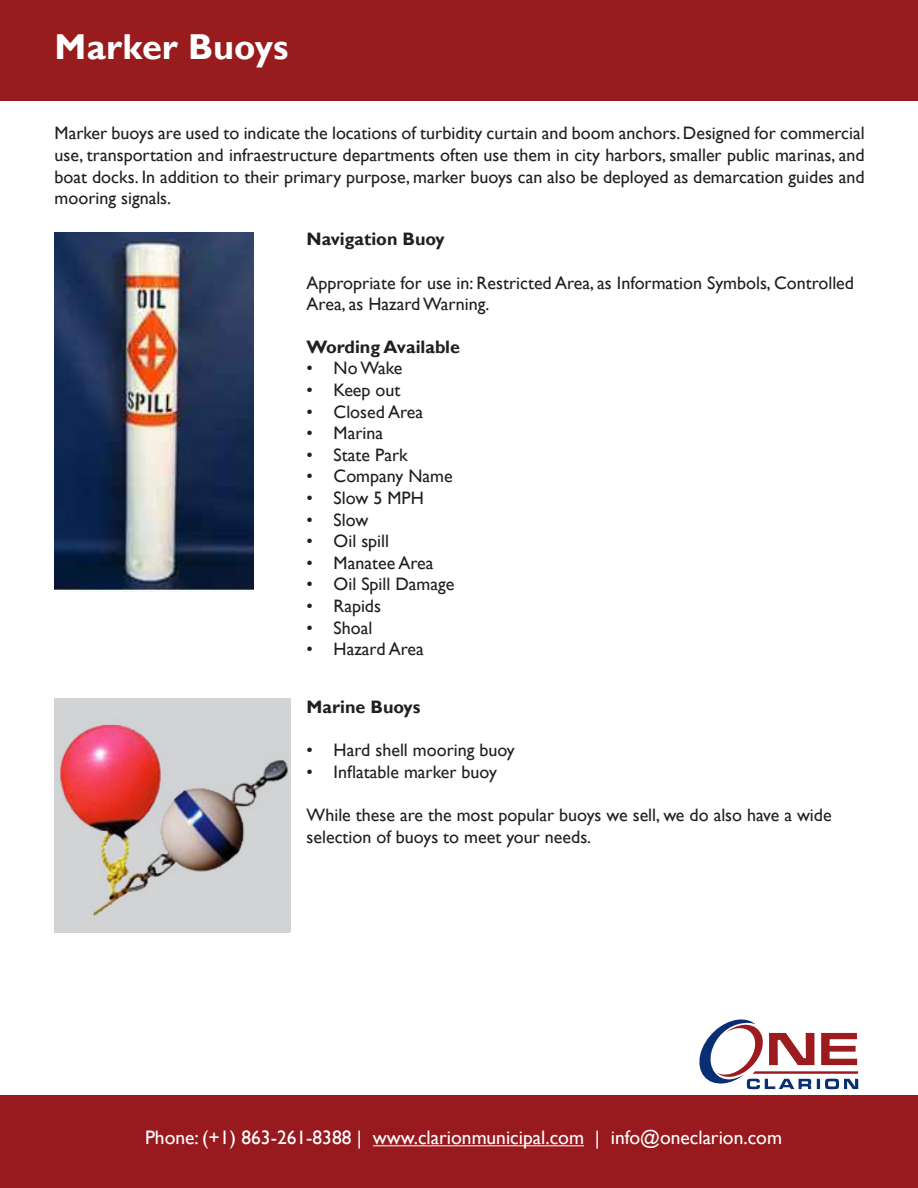
<style>
.page{position:relative;width:918px;height:1188px;background:#fff}
.page>*{position:absolute;margin:0;border:0;box-sizing:border-box;transform-origin:0 0}
.t1{font:700 36px "Gill Sans";color:#fff}
.t2{font:19.5px "Gill Sans";color:#fff}
.t3{font:18px/21.6px "Gill Sans";color:#231f20}
.t4{font:700 18px "Gill Sans";color:#231f20}
</style>
<div class="page">
<div style="left:0;top:0;width:918px;height:101px;background:#981b1e"></div>
<div style="left:0;top:1095px;width:918px;height:93px;background:#981a1e"></div>
<hr style="left:373px;top:1145px;width:211px;height:1px;background:#fff">
<svg style="left:699px;top:1019px;width:159px;height:70px"></svg>
<img style="left:55px;top:233px;width:199px;height:358px">
<img style="left:55px;top:699px;width:235px;height:233px">
<p class="t1" style="left:55px;top:25px;width:235px">Marker Buoys</p>
<p class="t3" style="left:55px;top:123px;width:812px;text-align:justify">Marker buoys are used to indicate the locations of turbidity curtain and boom anchors. Designed for commercial use, transportation and infraestructure departments often use them in city harbors, smaller public marinas, and boat docks. In addition to their primary purpose, marker buoys can also be deployed as demarcation guides and mooring signals.</p>
<p class="t4" style="left:307px;top:228px;width:140px">Navigation Buoy</p>
<p class="t3" style="left:307px;top:272px;width:549px">Appropriate for use in: Restricted Area, as Information Symbols, Controlled<br>Area, as Hazard Warning.</p>
<p class="t4" style="left:307px;top:336px;width:155px">Wording Available</p>
<p class="t3" style="left:307px;top:358px;width:97px">• No Wake</p>
<p class="t3" style="left:307px;top:379px;width:95px">• Keep out</p>
<p class="t3" style="left:307px;top:401px;width:118px">• Closed Area</p>
<p class="t3" style="left:307px;top:423px;width:78px">• Marina</p>
<p class="t3" style="left:307px;top:444px;width:103px">• State Park</p>
<p class="t3" style="left:307px;top:466px;width:148px">• Company Name</p>
<p class="t3" style="left:307px;top:487px;width:119px">• Slow 5 MPH</p>
<p class="t3" style="left:307px;top:509px;width:63px">• Slow</p>
<p class="t3" style="left:307px;top:531px;width:84px">• Oil spill</p>
<p class="t3" style="left:307px;top:552px;width:128px">• Manatee Area</p>
<p class="t3" style="left:307px;top:574px;width:149px">• Oil Spill Damage</p>
<p class="t3" style="left:307px;top:595px;width:76px">• Rapids</p>
<p class="t3" style="left:307px;top:617px;width:67px">• Shoal</p>
<p class="t3" style="left:307px;top:639px;width:119px">• Hazard Area</p>
<p class="t4" style="left:307px;top:696px;width:115px">Marine Buoys</p>
<p class="t3" style="left:307px;top:740px;width:210px">• Hard shell mooring buoy</p>
<p class="t3" style="left:307px;top:762px;width:192px">• Inflatable marker buoy</p>
<p class="t3" style="left:307px;top:805px;width:527px">While these are the most popular buoys we sell, we do also have a wide selection of buoys to meet your needs.</p>
<p class="t2" style="left:145px;top:1126px;width:639px">Phone: (+1) 863-261-8388 | www.clarionmunicipal.com | info@oneclarion.com</p>
</div>
